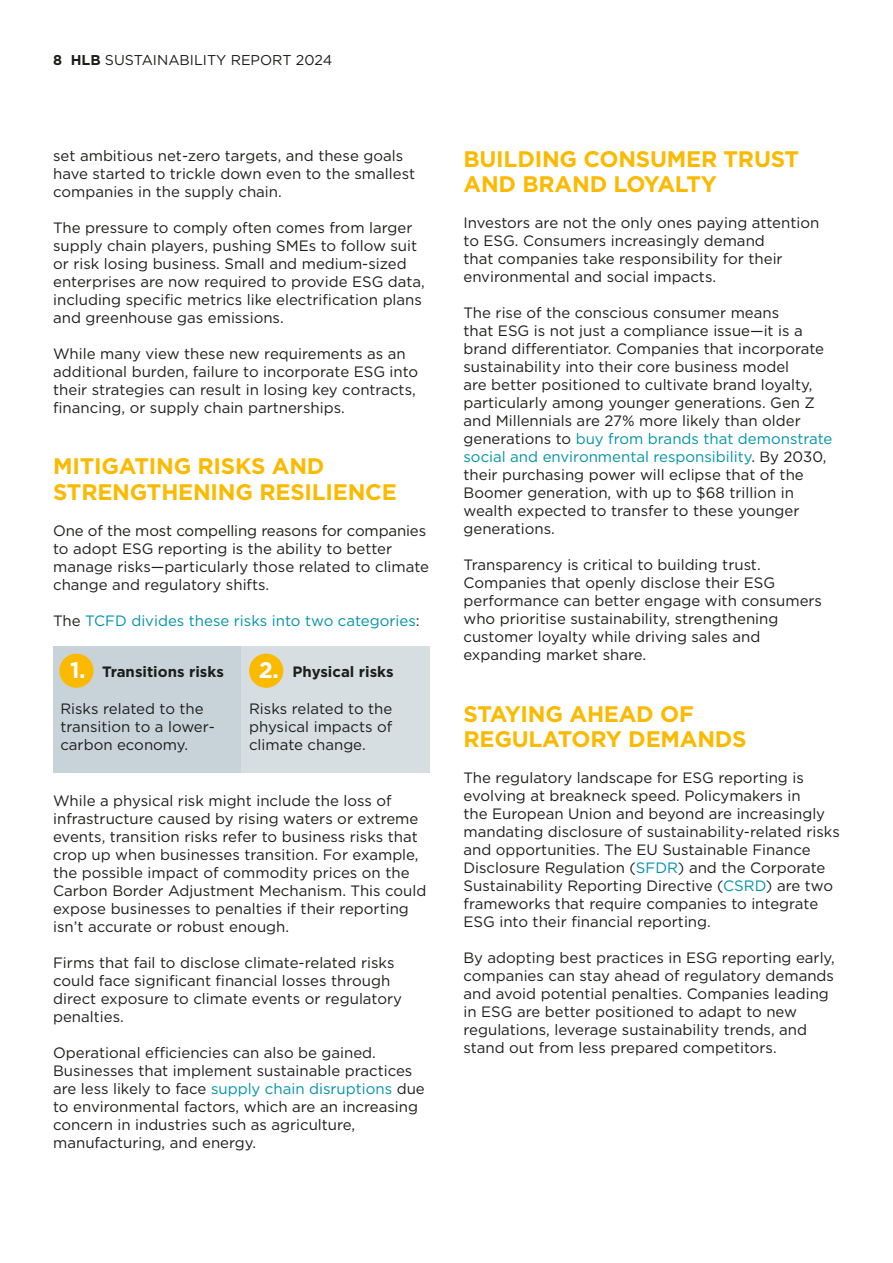
<style>
.page{position:relative;width:893px;height:1263px;background:#fff}
.page>*{position:absolute;margin:0;border:0;box-sizing:border-box;transform-origin:0 0}
.t1{font:700 22.5px/25.5px "Gotham";letter-spacing:-.01em;color:#fbba00}
.t2{font:700 22.5px "Gotham";color:#fff}
.t3{font:15px/18px "Gotham";color:#1d1d1b}
.t4{font:15px "Gotham";color:#0093a7}
.t5{font:700 15px "Gotham";color:#1d1d1b}
.t6{font:14.25px "Gotham";color:#1d1d1b}
.s1{font-weight:700}
.s2{color:#1d1d1b}
.s3{color:#0093a7}
</style>
<div class="page">
<div style="left:53px;top:646px;width:188px;height:127px;background:#c8d3d9"></div>
<div style="left:241px;top:646px;width:188px;height:127px;background:#d6dee2"></div>
<div style="left:59px;top:654px;width:35px;height:34px;background:#fbba00;border-radius:50%"></div>
<div style="left:249px;top:654px;width:34px;height:34px;background:#fbba00;border-radius:50%"></div>
<p class="t6" style="left:53px;top:50px;width:281px"><span class="s1">8 HLB</span> SUSTAINABILITY REPORT 2024</p>
<p class="t3" style="left:53px;top:146px;width:363px">set ambitious net-zero targets, and these goals have started to trickle down even to the smallest companies in the supply chain.</p>
<p class="t3" style="left:53px;top:218px;width:373px">The pressure to comply often comes from larger supply chain players, pushing SMEs to follow suit or risk losing business. Small and medium-sized enterprises are now required to provide ESG data, including specific metrics like electrification plans and greenhouse gas emissions.</p>
<p class="t3" style="left:53px;top:344px;width:367px">While many view these new requirements as an additional burden, failure to incorporate ESG into their strategies can result in losing key contracts, financing, or supply chain partnerships.</p>
<h1 class="t1" style="left:53px;top:453px;width:345px">MITIGATING RISKS AND<br>STRENGTHENING RESILIENCE</h1>
<p class="t3" style="left:53px;top:521px;width:377px">One of the most compelling reasons for companies to adopt ESG reporting is the ability to better manage risks—particularly those related to climate change and regulatory shifts.</p>
<p class="t4" style="left:53px;top:611px;width:368px"><span class="s2">The</span> TCFD divides these risks into two categories<span class="s2">:</span></p>
<h1 class="t2" style="left:70px;top:655px;width:17px">1.</h1>
<h1 class="t2" style="left:259px;top:655px;width:22px">2.</h1>
<p class="t3" style="left:60px;top:700px;width:156px">Risks related to the transition to a lower&shy;carbon economy.</p>
<p class="t3" style="left:249px;top:700px;width:145px;text-align:justify">Risks related to the physical impacts of climate change.</p>
<p class="t5" style="left:102px;top:662px;width:123px">Transitions risks</p>
<p class="t5" style="left:293px;top:662px;width:103px">Physical risks</p>
<p class="t3" style="left:53px;top:791px;width:375px">While a physical risk might include the loss of infrastructure caused by rising waters or extreme events, transition risks refer to business risks that crop up when businesses transition. For example, the possible impact of commodity prices on the Carbon Border Adjustment Mechanism. This could expose businesses to penalties if their reporting isn’t accurate or robust enough.</p>
<p class="t3" style="left:53px;top:953px;width:350px">Firms that fail to disclose climate-related risks could face significant financial losses through direct exposure to climate events or regulatory penalties.</p>
<p class="t3" style="left:53px;top:1043px;width:373px">Operational efficiencies can also be gained.<br>Businesses that implement sustainable practices are less likely to face <span class="s3">supply chain disruptions</span> due to environmental factors, which are an increasing concern in industries such as agriculture, manufacturing, and energy.</p>
<h1 class="t1" style="left:463px;top:146px;width:337px">BUILDING CONSUMER TRUST<br>AND BRAND LOYALTY</h1>
<p class="t3" style="left:463px;top:214px;width:357px">Investors are not the only ones paying attention to ESG. Consumers increasingly demand<br>that companies take responsibility for their environmental and social impacts.</p>
<p class="t3" style="left:463px;top:304px;width:370px">The rise of the conscious consumer means<br>that ESG is not just a compliance issue—it is a brand differentiator. Companies that incorporate sustainability into their core business model<br>are better positioned to cultivate brand loyalty, particularly among younger generations. Gen Z and Millennials are 27% more likely than older generations to <span class="s3">buy from brands that demonstrate social and environmental responsibility</span>. By 2030, their purchasing power will eclipse that of the Boomer generation, with up to $68 trillion in wealth expected to transfer to these younger generations.</p>
<p class="t3" style="left:463px;top:556px;width:360px">Transparency is critical to building trust.<br>Companies that openly disclose their ESG performance can better engage with consumers who prioritise sustainability, strengthening customer loyalty while driving sales and expanding market share.</p>
<h1 class="t1" style="left:463px;top:701px;width:284px">STAYING AHEAD OF<br>REGULATORY DEMANDS</h1>
<p class="t3" style="left:463px;top:769px;width:378px">The regulatory landscape for ESG reporting is evolving at breakneck speed. Policymakers in<br>the European Union and beyond are increasingly mandating disclosure of sustainability-related risks and opportunities. The EU Sustainable Finance Disclosure Regulation (<span class="s3">SFDR</span>) and the Corporate Sustainability Reporting Directive (<span class="s3">CSRD</span>) are two frameworks that require companies to integrate ESG into their financial reporting.</p>
<p class="t3" style="left:463px;top:949px;width:373px">By adopting best practices in ESG reporting early, companies can stay ahead of regulatory demands and avoid potential penalties. Companies leading in ESG are better positioned to adapt to new regulations, leverage sustainability trends, and stand out from less prepared competitors.</p>
</div>
